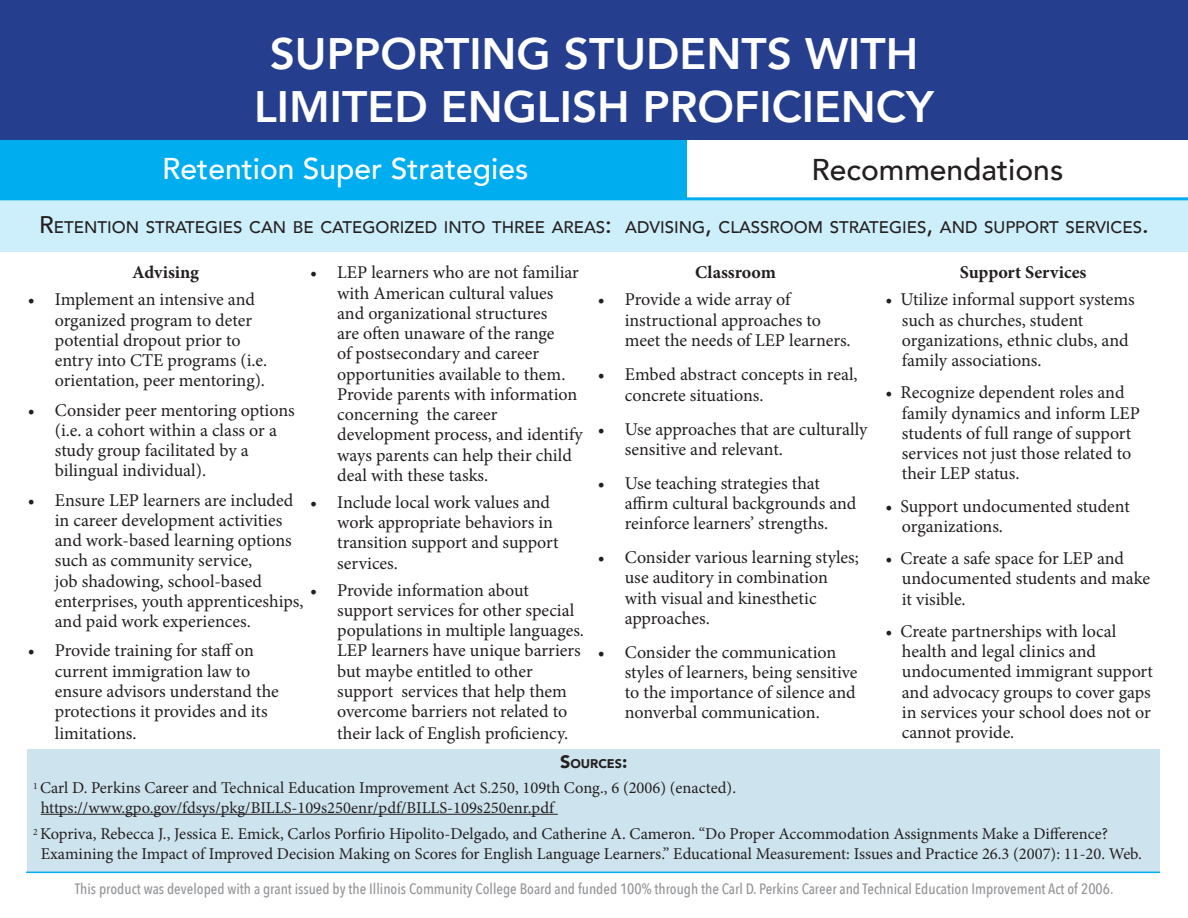
<style>
.page{position:relative;width:1188px;height:918px;background:#fff}
.page>*{position:absolute;margin:0;border:0;box-sizing:border-box;transform-origin:0 0}
.t1{font:800 43.95px "Avenir";color:#fff}
.t2{font:500 30px "Avenir";color:#fff}
.t3{font:500 30px "Avenir";color:#231f20}
.t4{font:18px/20.2px "Minion Pro";color:#231f20}
.t5{font:700 18px "Minion Pro";color:#231f20}
.t6{font:500 16.8px "Avenir";color:#231f20}
.t7{font:16.5px "Minion Pro";color:#231f20}
.t8{font:500 15px "Avenir Next Condensed";color:#939598}
.t9{font:900 12.6px "Avenir";color:#231f20}
.s1{font-size:24px}
.s2{font-size:18px}
</style>
<div class="page">
<div style="left:0;top:0;width:1188px;height:140px;background:#253f8e"></div>
<div style="left:0;top:140px;width:687px;height:58px;background:#00aeef"></div>
<hr style="left:0;top:197px;width:1188px;height:3px;background:#00aeef">
<div style="left:0;top:200px;width:1188px;height:52px;background:#cdeffb"></div>
<div style="left:28px;top:749px;width:1132px;height:123px;background:#cde4ee"></div>
<hr style="left:41px;top:814px;width:517px;height:1px;background:#231f20">
<hr style="left:26px;top:872px;width:1134px;height:1px;background:#00aeef">
<p class="t1" style="left:270px;top:19px;width:650px">SUPPORTING STUDENTS WITH</p>
<p class="t1" style="left:254px;top:72px;width:681px">LIMITED ENGLISH PROFICIENCY</p>
<p class="t2" style="left:162px;top:142px;width:368px">Retention Super Strategies</p>
<p class="t3" style="left:812px;top:144px;width:253px">Recommendations</p>
<p class="t6" style="left:39px;top:213px;width:1111px"><span class="s1">R</span>ETENTION STRATEGIES CAN BE CATEGORIZED INTO THREE AREAS<span class="s1">:</span> ADVISING<span class="s1">,</span> CLASS ROOM STRATEGIES<span class="s1">,</span> AND SUPPORT SERVICES<span class="s1">.</span></p>
<p class="t5" style="left:132px;top:260px;width:69px">Advising</p>
<p class="t4" style="left:55px;top:290px;width:214px;text-indent:-27px">• Implement an intensive and organized program to deter potential dropout prior to entry into CTE programs (i.e. orientation, peer mentoring).</p>
<p class="t4" style="left:55px;top:400px;width:241px;text-indent:-27px">• Consider peer mentoring options (i.e. a cohort within a class or a study group facilitated by a bilingual individual).</p>
<p class="t4" style="left:55px;top:490px;width:250px;text-indent:-27px">• Ensure LEP learners are included in career development activities and work-based learning options such as community service,<br>job shadowing, school-based enterprises, youth apprenticeships, and paid work experiences.</p>
<p class="t4" style="left:55px;top:640px;width:226px;text-indent:-27px">• Provide training for staff on current immigration law to ensure advisors understand the protections it provides and its limitations.</p>
<p class="t4" style="left:337px;top:263px;width:247px;text-indent:-27px">• LEP learners who are not familiar with American cultural values and organizational structures<br>are often unaware of the range<br>of postsecondary and career opportunities available to them.<br>Provide parents with information concerning the career development process, and identify ways parents can help their child deal with these tasks.</p>
<p class="t4" style="left:337px;top:492px;width:223px;text-indent:-27px">• Include local work values and work appropriate behaviors in transition support and support services.</p>
<p class="t4" style="left:337px;top:580px;width:248px;text-indent:-27px">• Provide information about support services for other special populations in multiple languages.<br>LEP learners have unique barriers but maybe entitled to other support services that help them overcome barriers not related to their lack of English proficiency.</p>
<p class="t5" style="left:695px;top:260px;width:82px">Classroom</p>
<p class="t4" style="left:625px;top:290px;width:227px;text-indent:-27px">• Provide a wide array of instructional approaches to meet the needs of LEP learners.</p>
<p class="t4" style="left:625px;top:363px;width:234px;line-height:21.6px;text-indent:-27px">• Embed abstract concepts in real, concrete situations.</p>
<p class="t4" style="left:625px;top:419px;width:244px;text-indent:-27px">• Use approaches that are culturally sensitive and relevant.</p>
<p class="t4" style="left:625px;top:473px;width:233px;text-indent:-27px">• Use teaching strategies that affirm cultural backgrounds and reinforce learners’ strengths.</p>
<p class="t4" style="left:625px;top:547px;width:236px;text-indent:-27px">• Consider various learning styles; use auditory in combination with visual and kinesthetic approaches.</p>
<p class="t4" style="left:625px;top:642px;width:234px;text-indent:-27px">• Consider the communication styles of learners, being sensitive to the importance of silence and nonverbal communication.</p>
<p class="t5" style="left:960px;top:260px;width:128px">Support Services</p>
<p class="t4" style="left:902px;top:290px;width:235px;text-indent:-17px">• Utilize informal support systems such as churches, student organizations, ethnic clubs, and family associations.</p>
<p class="t4" style="left:902px;top:383px;width:240px;text-indent:-17px">• Recognize dependent roles and family dynamics and inform LEP</p>
<p class="t4" style="left:902px;top:423px;width:231px">students of full range of support</p>
<p class="t4" style="left:902px;top:443px;width:231px">services not just those related to</p>
<p class="t4" style="left:902px;top:464px;width:119px">their LEP status.</p>
<p class="t4" style="left:902px;top:496px;width:230px;text-indent:-17px">• Support undocumented student organizations.</p>
<p class="t4" style="left:902px;top:548px;width:250px;text-indent:-17px">• Create a safe space for LEP and undocumented students and make it visible.</p>
<p class="t4" style="left:885px;top:621px;width:233px">• Create partnerships with local</p>
<p class="t4" style="left:902px;top:641px;width:196px">health and legal clinics and</p>
<p class="t4" style="left:902px;top:662px;width:253px">undocumented immigrant support</p>
<p class="t4" style="left:902px;top:682px;width:250px">and advocacy groups to cover gaps</p>
<p class="t4" style="left:902px;top:702px;width:250px">in services your school does not or</p>
<p class="t4" style="left:902px;top:722px;width:114px">cannot provide.</p>
<p class="t9" style="left:560px;top:753px;width:69px"><span class="s2">S</span>OURCES<span class="s2">:</span></p>
<p class="t7" style="left:33px;top:777px;width:704px"><sup>1</sup> Carl D. Perkins Career and Technical Education Improvement Act S.250, 109th Cong., 6 (2006) (enacted).</p>
<p class="t7" style="left:41px;top:796px;width:515px">https://www.gpo.gov/fdsys/pkg/BILLS-109s250enr/pdf/BILLS-109s250enr.pdf</p>
<p class="t7" style="left:33px;top:823px;width:1076px"><sup>2</sup> Kopriva, Rebecca J., Jessica E. Emick, Carlos Porfirio Hipolito-Delgado, and Catherine A. Cameron. “Do Proper Accommodation Assignments Make a Difference?</p>
<p class="t7" style="left:41px;top:843px;width:1103px">Examining the Impact of Improved Decision Making on Scores for English Language Learners.” Educational Measurement: Issues and Practice 26.3 (2007): 11-20. Web.</p>
<p class="t8" style="left:75px;top:880px;width:1040px">This product was developed with a grant issued by the Illinois Community College Board and funded 100% through the Carl D. Perkins Career and Technical Education Improvement Act of 2006.</p>
</div>
